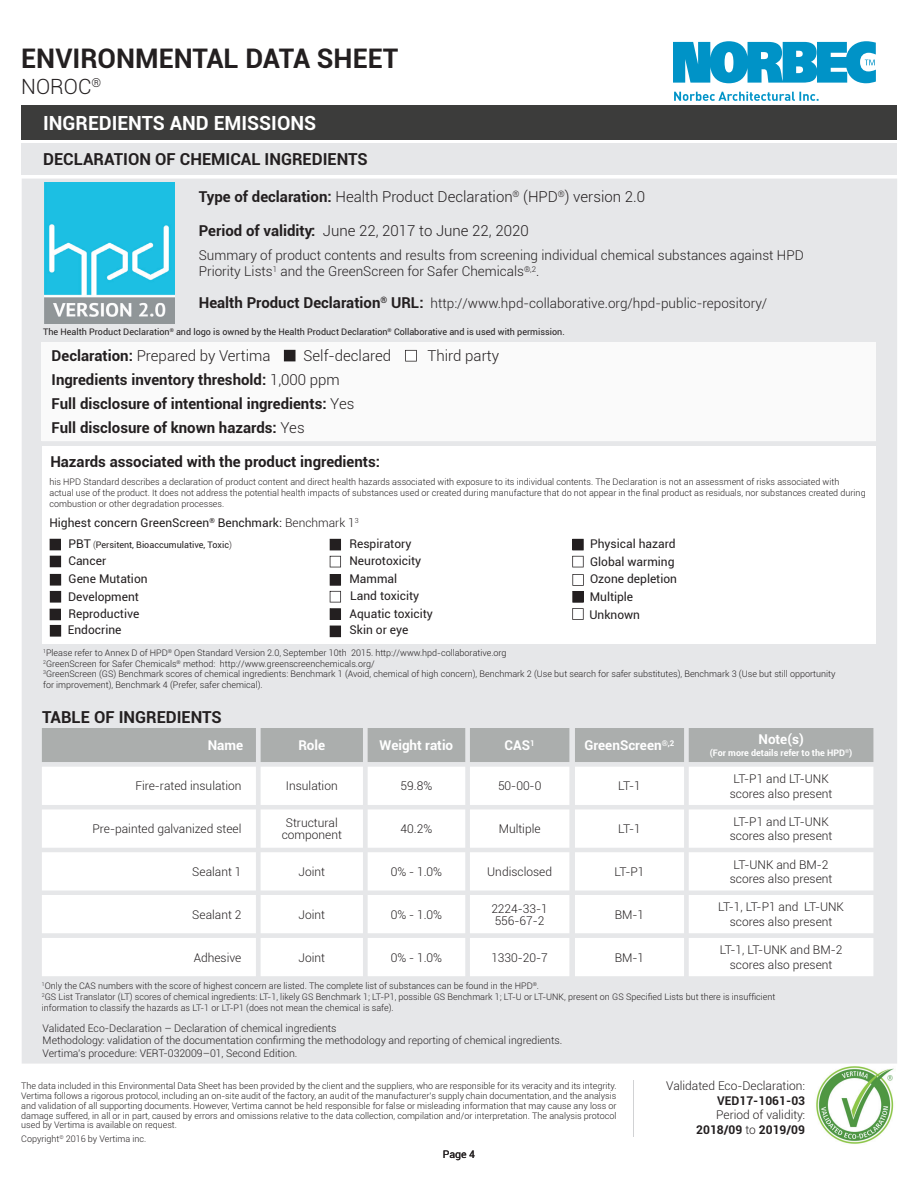
<style>
.page{position:relative;width:918px;height:1188px;background:#fff}
.page>*{position:absolute;margin:0;border:0;box-sizing:border-box;transform-origin:0 0}
.t1{font:700 27px "Roboto";color:#231f20}
.t2{font:300 21px "Roboto";color:#231f20}
.t3{font:700 19.5px "Roboto";color:#fff}
.t4{font:700 16.5px "Roboto";color:#231f20}
.t5{font:700 15px/24px "Roboto";color:#231f20}
.t6{font:300 15px "Roboto";color:#231f20}
.t7{font:300 13.5px/16.5px "Roboto";color:#231f20}
.t8{font:700 13.5px "Roboto";color:#fff}
.t9{font:300 12px/14.4px "Roboto";color:#231f20;text-align:center}
.t10{font:12px/17.7px "Roboto";color:#231f20}
.t11{font:700 12px "Roboto";color:#231f20}
.t12{font:300 10.5px/12.6px "Roboto";color:#231f20}
.t13{font:10.5px "Roboto";color:#231f20}
.t14{font:300 9px/9.8px "Roboto";color:#231f20}
.t15{font:9px "Roboto";color:#231f20}
.t16{font:700 9px "Roboto";color:#fff}
.s1{font-weight:700}
.s2{font-weight:700;font-size:15px}
.s3{font-weight:300}
.s4{font-size:12px}
</style>
<div class="page">
<svg style="left:673px;top:41px;width:203px;height:42px;background:#2fa7d1"></svg>
<svg style="left:674px;top:92px;width:145px;height:9px"></svg>
<hr style="left:633px;top:1080px;width:1px;height:57px;background:#d1d2d4">
<img style="left:816px;top:1066px;width:78px;height:78px">
<div style="left:22px;top:179px;width:875px;height:885px;background:#e6e7e9"></div>
<div style="left:21px;top:106px;width:876px;height:34px;background:#3c3c3b"></div>
<div style="left:21px;top:144px;width:876px;height:31px;background:#e6e7e9"></div>
<div style="left:42px;top:342px;width:834px;height:99px;background:#fafafa"></div>
<img style="left:44px;top:183px;width:130px;height:141px">
<div style="left:42px;top:728px;width:831px;height:34px;background:#abaead"></div>
<svg style="left:42px;top:767px;width:831px;height:209px"></svg>
<svg style="left:405px;top:350px;width:12px;height:12px"></svg>
<svg style="left:284px;top:350px;width:12px;height:11px"></svg>
<div style="left:43px;top:447px;width:833px;height:197px;background:#fff"></div>
<svg style="left:50px;top:556px;width:11px;height:11px"></svg>
<svg style="left:330px;top:556px;width:11px;height:11px"></svg>
<svg style="left:330px;top:626px;width:11px;height:11px"></svg>
<svg style="left:572px;top:556px;width:12px;height:11px"></svg>
<svg style="left:572px;top:539px;width:12px;height:11px"></svg>
<svg style="left:50px;top:539px;width:11px;height:11px"></svg>
<svg style="left:50px;top:574px;width:11px;height:29px"></svg>
<svg style="left:50px;top:609px;width:11px;height:28px"></svg>
<svg style="left:330px;top:539px;width:11px;height:11px"></svg>
<svg style="left:330px;top:574px;width:11px;height:46px"></svg>
<svg style="left:572px;top:574px;width:12px;height:46px"></svg>
<h1 class="t1" style="left:21px;top:40px;width:378px">ENVIRONMENTAL DATA SHEET</h1>
<h2 class="t2" style="left:21px;top:72px;width:82px">NOROC<sup>®</sup></h2>
<h3 class="t3" style="left:43px;top:110px;width:275px">INGREDIENTS AND EMISSIONS</h3>
<h3 class="t4" style="left:43px;top:148px;width:326px">DECLARATION OF CHEMICAL INGREDIENTS</h3>
<h3 class="t6" style="left:199px;top:186px;width:448px"><span class="s1">Type of declaration:</span> Health Product Declaration<sup>®</sup> (HPD<sup>®</sup>) version 2.0</h3>
<h3 class="t6" style="left:199px;top:220px;width:331px"><span class="s1">Period of validity:</span> June 22, 2017 to June 22, 2020</h3>
<h3 class="t7" style="left:199px;top:246px;width:607px">Summary of product contents and results from screening individual chemical substances against HPD<br>Priority Lists<sup>1</sup> and the GreenScreen for Safer Chemicals<sup>®,2</sup>.</h3>
<h3 class="t7" style="left:199px;top:294px;width:570px"><span class="s2">Health Product Declaration</span><sup>®</sup> <span class="s2">URL:</span> http://www.hpd-collaborative.org/hpd-public-repository/</h3>
<p class="t15" style="left:43px;top:326px;width:523px">The Health Product Declaration<sup>®</sup> and logo is owned by the Health Product Declaration<sup>®</sup> Collaborative and is used with permission.</p>
<h3 class="t6" style="left:52px;top:345px;width:220px"><span class="s1">Declaration:</span> Prepared by Vertima</h3>
<h3 class="t6" style="left:303px;top:345px;width:89px">Self-declared</h3>
<h3 class="t6" style="left:428px;top:345px;width:73px">Third party</h3>
<h3 class="t5" style="left:52px;top:367px;width:304px">Ingredients inventory threshold: <span class="s3">1,000 ppm<br></span>Full disclosure of intentional ingredients: <span class="s3">Yes<br></span>Full disclosure of known hazards: <span class="s3">Yes</span></h3>
<h3 class="t5" style="left:50px;top:449px;width:331px">Hazards associated with the product ingredients:</h3>
<p class="t14" style="left:50px;top:476px;width:818px;line-height:10.8px">his HPD Standard describes a declaration of product content and direct health hazards associated with exposure to its individual contents. The Declaration is not an assessment of risks associated with actual use of the product. It does not address the potential health impacts of substances used or created during manufacture that do not appear in the final product as residuals, nor substances created during combustion or other degradation processes.</p>
<h3 class="t10" style="left:50px;top:514px;width:311px">Highest concern GreenScreen<sup>®</sup> Benchmark: <span class="s3">Benchmark 1</span><sup>3</sup></h3>
<p class="t15" style="left:69px;top:539px;width:165px"><span class="s4">PBT</span> <span class="s3">(</span>Persitent, Bioaccumulative, Toxic<span class="s3">)</span></p>
<h3 class="t10" style="left:68px;top:552px;width:81px">Cancer<br>Gene Mutation<br>Development<br>Reproductive</h3>
<h3 class="t10" style="left:68px;top:621px;width:55px">Endocrine</h3>
<h3 class="t10" style="left:349px;top:535px;width:73px;line-height:17.1px">Respiratory<br>Neurotoxicity<br>Mammal</h3>
<h3 class="t10" style="left:350px;top:587px;width:70px">Land toxicity</h3>
<h3 class="t10" style="left:350px;top:605px;width:85px">Aquatic toxicity</h3>
<h3 class="t10" style="left:350px;top:621px;width:60px">Skin or eye</h3>
<h3 class="t10" style="left:590px;top:535px;width:87px">Physical hazard<br>Global warming</h3>
<h3 class="t10" style="left:590px;top:587px;width:52px;line-height:18.3px">Multiple<br>Unknown</h3>
<h3 class="t10" style="left:590px;top:569px;width:88px">Ozone depletion</h3>
<p class="t14" style="left:43px;top:648px;width:794px;line-height:10.5px"><sup>1</sup>Please refer to Annex D of HPD<sup>®</sup> Open Standard Version 2.0, September 10th 2015. http://www.hpd-collaborative.org<br><sup>2</sup>GreenScreen for Safer Chemicals<sup>®</sup> method: http://www.greenscreenchemicals.org/<br><sup>3</sup>GreenScreen (GS) Benchmark scores of chemical ingredients: Benchmark 1 (Avoid, chemical of high concern), Benchmark 2 (Use but search for safer substitutes), Benchmark 3 (Use but still opportunity for improvement), Benchmark 4 (Prefer, safer chemical).</p>
<h3 class="t4" style="left:42px;top:706px;width:181px">TABLE OF INGREDIENTS</h3>
<h3 class="t8" style="left:208px;top:736px;width:37px">Name</h3>
<h3 class="t8" style="left:298px;top:736px;width:28px">Role</h3>
<h3 class="t8" style="left:380px;top:736px;width:75px">Weight ratio</h3>
<h3 class="t8" style="left:505px;top:736px;width:32px">CAS<sup>1</sup></h3>
<h3 class="t8" style="left:585px;top:736px;width:91px">GreenScreen<sup>®,2</sup></h3>
<h3 class="t8" style="left:758px;top:730px;width:47px">Note(s)</h3>
<p class="t16" style="left:710px;top:747px;width:144px">(For more details refer to the HPD<sup>®</sup>)</p>
<h3 class="t9" style="left:135px;top:778px;width:108px">Fire-rated insulation</h3>
<h3 class="t9" style="left:286px;top:778px;width:53px">Insulation</h3>
<h3 class="t9" style="left:401px;top:778px;width:33px">59.8%</h3>
<h3 class="t9" style="left:498px;top:778px;width:45px">50-00-0</h3>
<h3 class="t9" style="left:618px;top:778px;width:24px">LT-1</h3>
<h3 class="t9" style="left:730px;top:771px;width:104px">LT-P1 and LT-UNK scores also present</h3>
<h3 class="t9" style="left:93px;top:821px;width:150px">Pre-painted galvanized steel</h3>
<h3 class="t9" style="left:282px;top:816px;width:62px;line-height:12px">Structural component</h3>
<h3 class="t9" style="left:401px;top:821px;width:33px">40.2%</h3>
<h3 class="t9" style="left:499px;top:821px;width:43px">Multiple</h3>
<h3 class="t9" style="left:618px;top:821px;width:24px">LT-1</h3>
<h3 class="t9" style="left:730px;top:814px;width:104px">LT-P1 and LT-UNK scores also present</h3>
<h3 class="t9" style="left:192px;top:864px;width:51px">Sealant 1</h3>
<h3 class="t9" style="left:299px;top:864px;width:28px">Joint</h3>
<h3 class="t9" style="left:391px;top:864px;width:53px">0% - 1.0%</h3>
<h3 class="t9" style="left:487px;top:864px;width:66px">Undisclosed</h3>
<h3 class="t9" style="left:615px;top:864px;width:31px">LT-P1</h3>
<h3 class="t9" style="left:730px;top:857px;width:104px">LT-UNK and BM-2 scores also present</h3>
<h3 class="t9" style="left:192px;top:907px;width:51px">Sealant 2</h3>
<h3 class="t9" style="left:299px;top:907px;width:28px">Joint</h3>
<h3 class="t9" style="left:391px;top:907px;width:53px">0% - 1.0%</h3>
<h3 class="t9" style="left:491px;top:902px;width:58px;line-height:12px;text-align:left">2224-33-1<br>556-67-2</h3>
<h3 class="t9" style="left:615px;top:907px;width:31px">BM-1</h3>
<h3 class="t9" style="left:718px;top:900px;width:127px">LT-1, LT-P1 and LT-UNK scores also present</h3>
<h3 class="t9" style="left:194px;top:950px;width:49px">Adhesive</h3>
<h3 class="t9" style="left:299px;top:950px;width:28px">Joint</h3>
<h3 class="t9" style="left:391px;top:950px;width:53px">0% - 1.0%</h3>
<h3 class="t9" style="left:491px;top:950px;width:58px">1330-20-7</h3>
<h3 class="t9" style="left:615px;top:950px;width:31px">BM-1</h3>
<h3 class="t9" style="left:720px;top:943px;width:124px">LT-1, LT-UNK and BM-2 scores also present</h3>
<p class="t14" style="left:42px;top:980px;width:735px;line-height:10.8px"><sup>1</sup>Only the CAS numbers with the score of highest concern are listed. The complete list of substances can be found in the HPD<sup>®</sup>.<br><sup>2</sup>GS List Translator (LT) scores of chemical ingredients: LT-1, likely GS Benchmark 1; LT-P1, possible GS Benchmark 1; LT-U or LT-UNK, present on GS Specified Lists but there is insufficient information to classify the hazards as LT-1 or LT-P1 (does not mean the chemical is safe).</p>
<p class="t12" style="left:43px;top:1021px;width:521px">Validated Eco-Declaration – Declaration of chemical ingredients<br>Methodology: validation of the documentation confirming the methodology and reporting of chemical ingredients.<br>Vertima’s procedure: VERT-032009–01, Second Edition.</p>
<p class="t14" style="left:21px;top:1081px;width:597px;text-align:justify">The data included in this Environmental Data Sheet has been provided by the client and the suppliers, who are responsible for its veracity and its integrity.<br>Vertima follows a rigorous protocol, including an on-site audit of the factory, an audit of the manufacturer’s supply chain documentation, and the analysis and validation of all supporting documents. However, Vertima cannot be held responsible for false or misleading information that may cause any loss or damage suffered, in all or in part, caused by errors and omissions relative to the data collection, compilation and/or interpretation. The analysis protocol used by Vertima is available on request.</p>
<p class="t14" style="left:21px;top:1134px;width:127px">Copyright<sup>©</sup> 2016 by Vertima inc.</p>
<p class="t13" style="left:443px;top:1147px;width:34px">Page 4</p>
<h3 class="t9" style="left:666px;top:1079px;width:140px">Validated Eco-Declaration:</h3>
<h3 class="t11" style="left:717px;top:1092px;width:89px">VED17-1061-03</h3>
<h3 class="t9" style="left:696px;top:1107px;width:110px;text-align:right">Period of validity:<br><span class="s1">2018/09</span> to <span class="s1">2019/09</span></h3>
</div>
